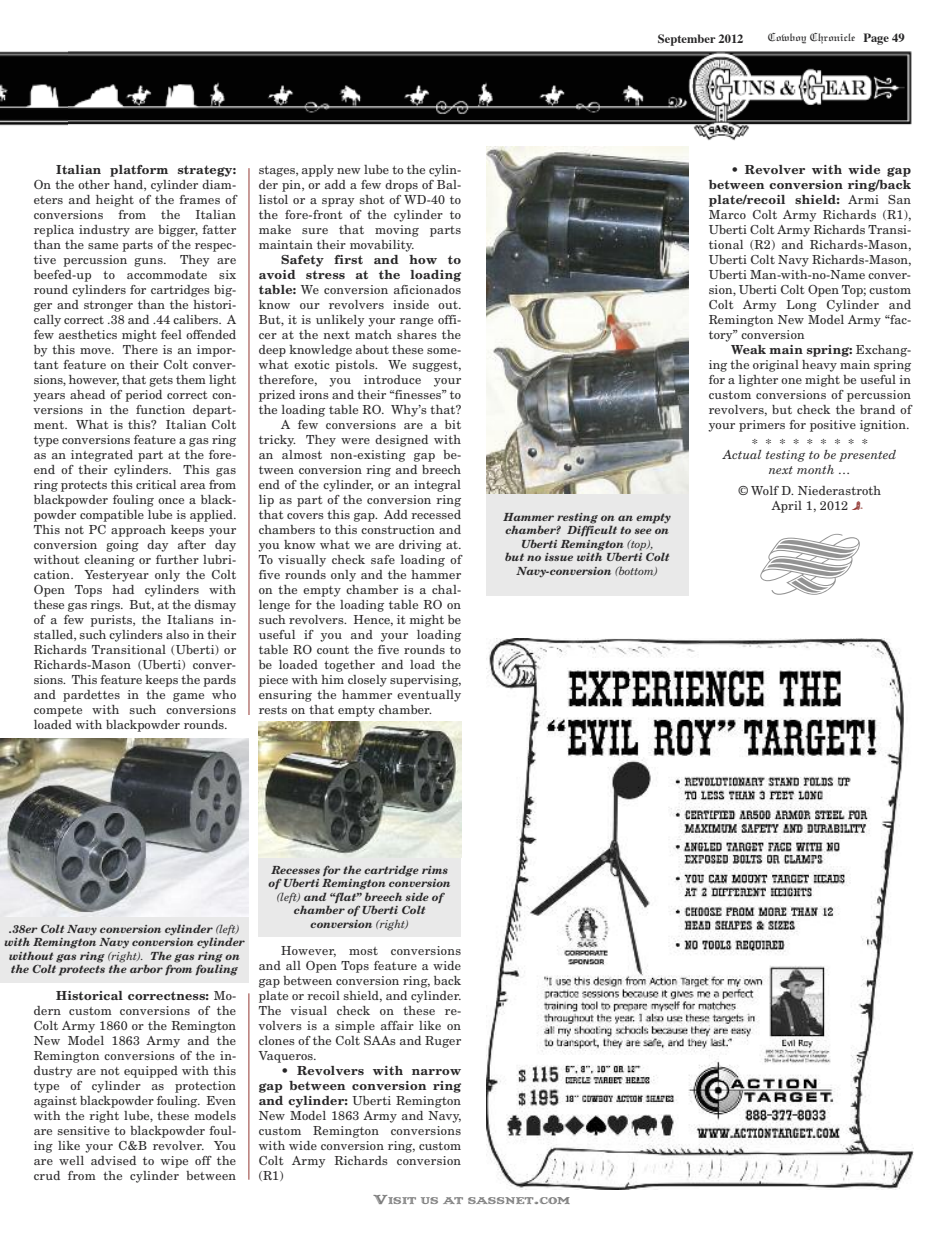
<style>
.page{position:relative;width:945px;height:1238px;background:#fff}
.page>*{position:absolute;margin:0;border:0;box-sizing:border-box;transform-origin:0 0}
.t1{font:91.25px "Type Embellishments Three Plain";color:#939393}
.t2{font:12.5px/15px "New Century Schlbk";letter-spacing:.015em;color:#272627;text-align:justify}
.t3{font:700 12.5px "New Century Schlbk";letter-spacing:.025em;color:#272627}
.t4{font:italic 12.5px/15px "New Century Schlbk";letter-spacing:.015em;color:#272627;text-align:center}
.t5{font:12.5px "Linotext";color:#272627}
.t6{font:700 12.5px "Times";color:#272627}
.t7{font:italic 700 11.25px/13.5px "New Century Schlbk";color:#272627;text-align:center}
.t8{font:9.38px "Captain Howdy";color:#7d7d7d;scale:1.45 1}
.s1{font-family:"Times";font-weight:700}
.s2{font-weight:700}
.s3{font-weight:400}
.s4{font-size:12.5px}
</style>
<div class="page">
<img style="left:486px;top:638px;width:428px;height:551px">
<img style="left:34px;top:51px;width:877px;height:90px">
<img style="left:0;top:52px;width:67px;height:89px">
<hr style="left:249px;top:168px;width:1px;height:547px;background:#933934">
<hr style="left:249px;top:993px;width:1px;height:186px;background:#933934">
<img style="left:0;top:738px;width:248px;height:178px">
<div style="left:1px;top:917px;width:248px;height:66px;background:#e9e9e9"></div>
<img style="left:259px;top:721px;width:202px;height:136px">
<div style="left:259px;top:858px;width:202px;height:79px;background:#e9e9e9"></div>
<img style="left:486px;top:146px;width:203px;height:347px">
<div style="left:486px;top:494px;width:203px;height:101px;background:#e9e9e9"></div>
<p class="t6" style="left:658px;top:33px;width:87px">September 2012</p>
<p class="t5" style="left:768px;top:33px;width:139px">Cowboy Chronicle <span class="s1">Page 49</span></p>
<p class="t3" style="left:56px;top:165px;width:182px">Italian platform strategy:</p>
<p class="t2" style="left:34px;top:178px;width:204px">On the other hand, cylinder diam&shy;eters and height of the frames of conversions from the Italian replica industry are bigger, fatter than the same parts of the respec&shy;tive percussion guns. They are beefed-up to accommodate six round cylinders for cartridges big&shy;ger and stronger than the histori&shy;cally correct .38 and .44 calibers. A few aesthetics might feel offended by this move. There is an impor&shy;tant feature on their Colt conver&shy;sions, however, that gets them light years ahead of period correct con&shy;versions in the function depart&shy;ment. What is this? Italian Colt type conversions feature a gas ring as an integrated part at the fore&shy;end of their cylinders. This gas ring protects this critical area from blackpowder fouling once a black&shy;powder compatible lube is applied.<br>This not PC approach keeps your conversion going day after day without cleaning or further lubri&shy;cation. Yesteryear only the Colt Open Tops had cylinders with these gas rings. But, at the dismay of a few purists, the Italians in&shy;stalled, such cylinders also in their Richards Transitional (Uberti) or Richards-Mason (Uberti) conver&shy;sions. This feature keeps the pards and pardettes in the game who compete with such conversions loaded with blackpowder rounds.</p>
<p class="t2" style="left:259px;top:163px;width:204px">stages, apply new lube to the cylin&shy;der pin, or add a few drops of Bal&shy;listol or a spray shot of WD-40 to the fore-front of the cylinder to make sure that moving parts maintain their movability.</p>
<p class="t3" style="left:281px;top:255px;width:182px">Safety first and how to</p>
<p class="t3" style="left:259px;top:270px;width:204px">avoid stress at the loading</p>
<p class="t2" style="left:259px;top:283px;width:204px"><span class="s2">table:</span> We conversion aficionados</p>
<p class="t2" style="left:259px;top:298px;width:204px">know our revolvers inside out.</p>
<p class="t2" style="left:259px;top:313px;width:204px">But, it is unlikely your range offi-</p>
<p class="t2" style="left:259px;top:328px;width:204px">cer at the next match shares the</p>
<p class="t2" style="left:259px;top:343px;width:204px">deep knowledge about these some-</p>
<p class="t2" style="left:259px;top:358px;width:204px">what exotic pistols. We suggest,</p>
<p class="t2" style="left:259px;top:373px;width:204px">therefore, you introduce your</p>
<p class="t2" style="left:259px;top:388px;width:204px">prized irons and their “finesses” to</p>
<p class="t2" style="left:259px;top:403px;width:204px">the loading table RO. Why’s that?</p>
<p class="t2" style="left:281px;top:418px;width:182px">A few conversions are a bit</p>
<p class="t2" style="left:259px;top:433px;width:204px">tricky. They were designed with</p>
<p class="t2" style="left:259px;top:448px;width:204px">an almost non-existing gap be-</p>
<p class="t2" style="left:259px;top:463px;width:204px">tween conversion ring and breech</p>
<p class="t2" style="left:259px;top:478px;width:204px">end of the cylinder, or an integral</p>
<p class="t2" style="left:259px;top:493px;width:204px">lip as part of the conversion ring</p>
<p class="t2" style="left:259px;top:508px;width:204px">that covers this gap. Add recessed</p>
<p class="t2" style="left:259px;top:523px;width:204px">chambers to this construction and</p>
<p class="t2" style="left:259px;top:538px;width:204px">you know what we are driving at.</p>
<p class="t2" style="left:259px;top:553px;width:204px">To visually check safe loading of</p>
<p class="t2" style="left:259px;top:568px;width:204px">five rounds only and the hammer</p>
<p class="t2" style="left:259px;top:583px;width:204px">on the empty chamber is a chal-</p>
<p class="t2" style="left:259px;top:598px;width:204px">lenge for the loading table RO on</p>
<p class="t2" style="left:259px;top:613px;width:204px">such revolvers. Hence, it might be</p>
<p class="t2" style="left:259px;top:628px;width:204px">useful if you and your loading</p>
<p class="t2" style="left:259px;top:643px;width:204px">table RO count the five rounds to</p>
<p class="t2" style="left:259px;top:658px;width:204px">be loaded together and load the</p>
<p class="t2" style="left:259px;top:673px;width:204px">piece with him closely supervising,</p>
<p class="t2" style="left:259px;top:688px;width:204px">ensuring the hammer eventually</p>
<p class="t2" style="left:259px;top:703px;width:175px">rests on that empty chamber.</p>
<p class="t7" style="left:504px;top:511px;width:169px">Hammer resting on an empty chamber? Difficult to see on<br>Uberti Remington <span class="s3">(top),<br></span>but no issue with Uberti Colt<br>Navy-conversion <span class="s3">(bottom)</span></p>
<p class="t2" style="left:709px;top:163px;width:204px;text-indent:23px">• <span class="s2">Revolver with wide gap between conversion ring/back plate/recoil shield:</span> Armi San Marco Colt Army Richards (R1), Uberti Colt Army Richards Transi&shy;tional (R2) and Richards-Mason, Uberti Colt Navy Richards-Mason, Uberti Man-with-no-Name conver&shy;sion, Uberti Colt Open Top; custom Colt Army Long Cylinder and Remington New Model Army “fac&shy;tory” conversion</p>
<p class="t2" style="left:709px;top:343px;width:204px;text-indent:23px"><span class="s2">Weak main spring:</span> Exchang&shy;ing the original heavy main spring for a lighter one might be useful in custom conversions of percussion revolvers, but check the brand of your primers for positive ignition.</p>
<p class="t2" style="left:752px;top:437px;width:118px">*********</p>
<p class="t4" style="left:723px;top:448px;width:175px">Actual testing to be presented next month …</p>
<p class="t2" style="left:739px;top:484px;width:144px;text-align:center">© Wolf D. Niederastroth<br>April 1, 2012</p>
<h1 class="t1" style="left:756px;top:529px;width:110px">/</h1>
<p class="t7" style="left:5px;top:923px;width:242px">.38er Colt Navy conversion cylinder <span class="s3">(left) </span>with Remington Navy conversion cylinder without gas ring <span class="s3">(right).</span> The gas ring on the Colt protects the arbor from fouling</p>
<p class="t2" style="left:34px;top:988px;width:204px;text-indent:23px"><span class="s2">Historical correctness:</span> Mo&shy;dern custom conversions of the Colt Army 1860 or the Remington New Model 1863 Army and the Remington conversions of the in&shy;dustry are not equipped with this type of cylinder as protection against blackpowder fouling. Even with the right lube, these models are sensitive to blackpowder foul&shy;ing like your C&amp;B revolver. You are well advised to wipe off the crud from the cylinder between</p>
<p class="t7" style="left:269px;top:864px;width:184px">Recesses for the cartridge rims of Uberti Remington conversion <span class="s3">(left)</span> and “flat” breech side of chamber of Uberti Colt conversion <span class="s3">(right)</span></p>
<p class="t2" style="left:259px;top:943px;width:204px;text-indent:23px">However, most conversions and all Open Tops feature a wide gap between conversion ring, back plate or recoil shield, and cylinder.<br>The visual check on these re&shy;volvers is a simple affair like on clones of the Colt SAAs and Ruger Vaqueros.</p>
<p class="t2" style="left:259px;top:1063px;width:204px;text-indent:23px">• <span class="s2">Revolvers with narrow gap between conversion ring and cylinder:</span> Uberti Remington New Model 1863 Army and Navy, custom Remington conversions with wide conversion ring, custom Colt Army Richards conversion (R1)</p>
<p class="t8" style="left:374px;top:1194px;width:137px"><span class="s4">V</span>ISIT US AT SASSNET<span class="s4">.</span>COM</p>
</div>
